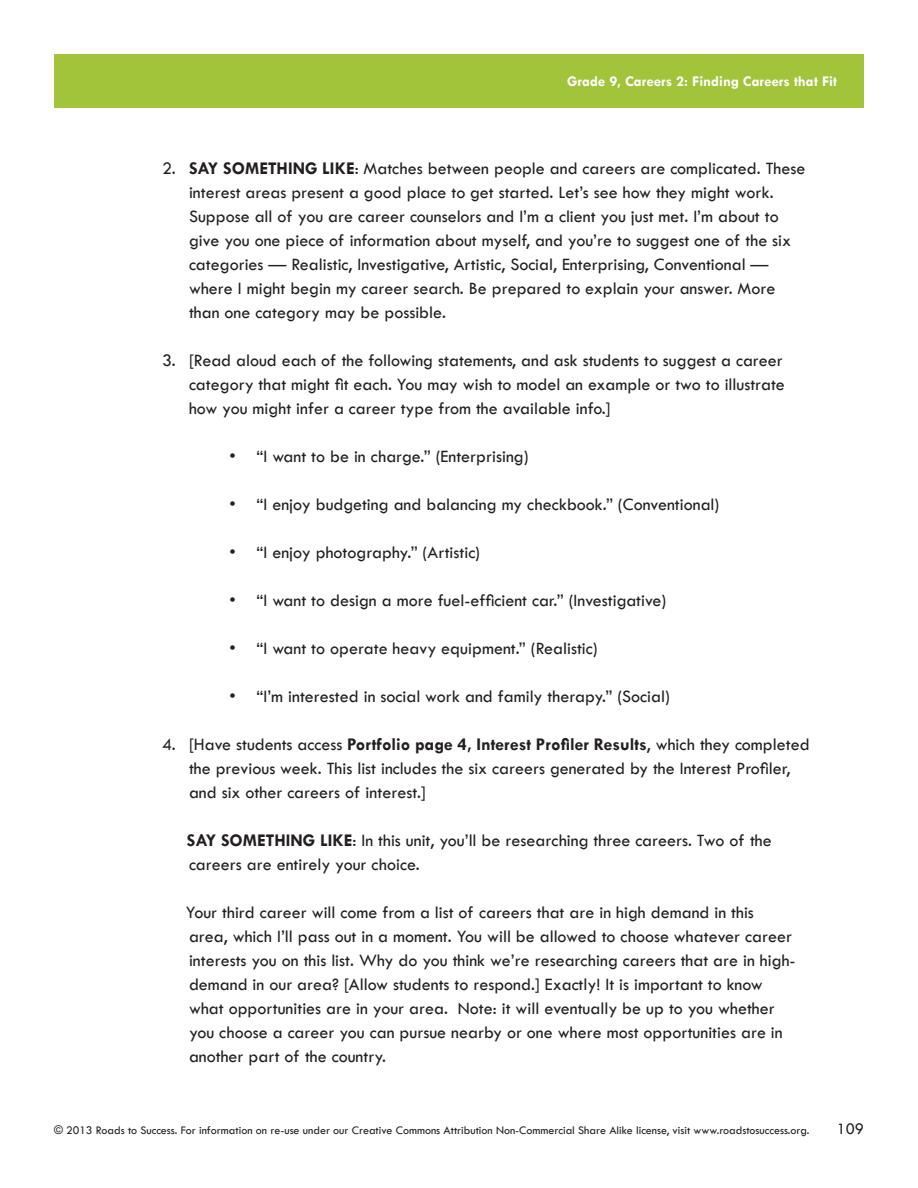
<style>
.page{position:relative;width:918px;height:1188px;background:#fff}
.page>*{position:absolute;margin:0;border:0;box-sizing:border-box;transform-origin:0 0}
.A_NumberList2{font:500 18px/24px "Tw Cen";color:#231f20}
.t1{font:500 16.5px "Tw Cen";color:#231f20}
.t2{font:700 15px "Tw Cen";color:#fff}
.t3{font:500 12px "Tw Cen";color:#231f20}
.s1{font-weight:700}
</style>
<div class="page">
<div style="left:54px;top:54px;width:810px;height:54px;background:#a1c43a"></div>
<p class="t2" style="left:567px;top:72px;width:271px">Grade 9, Careers 2: Finding Careers that Fit</p>
<p class="A_NumberList2" style="left:189px;top:157px;width:618px;text-indent:-27px">2. <span class="s1">SAY SOMETHING LIKE</span>: Matches between people and careers are complicated. These interest areas present a good place to get started. Let’s see how they might work.<br>Suppose all of you are career counselors and I’m a client you just met. I’m about to give you one piece of information about myself, and you’re to suggest one of the six categories — Realistic, Investigative, Artistic, Social, Enterprising, Conventional — where I might begin my career search. Be prepared to explain your answer. More than one category may be possible.</p>
<p class="A_NumberList2" style="left:189px;top:349px;width:597px;text-align:justify;text-indent:-27px">3. [Read aloud each of the following statements, and ask students to suggest a career category that might fit each. You may wish to model an example or two to illustrate how you might infer a career type from the available info.]</p>
<p class="A_NumberList2" style="left:230px;top:445px;width:301px">• “I want to be in charge.” (Enterprising)</p>
<p class="A_NumberList2" style="left:230px;top:493px;width:491px">• “I enjoy budgeting and balancing my checkbook.” (Conventional)</p>
<p class="A_NumberList2" style="left:230px;top:541px;width:252px">• “I enjoy photography.” (Artistic)</p>
<p class="A_NumberList2" style="left:230px;top:589px;width:439px">• “I want to design a more fuel-efficient car.” (Investigative)</p>
<p class="A_NumberList2" style="left:230px;top:637px;width:370px">• “I want to operate heavy equipment.” (Realistic)</p>
<p class="A_NumberList2" style="left:230px;top:685px;width:442px">• “I’m interested in social work and family therapy.” (Social)</p>
<p class="A_NumberList2" style="left:189px;top:733px;width:622px;text-indent:-27px">4. [Have students access <span class="s1">Portfolio page 4, Interest Profiler Results</span>, which they completed the previous week. This list includes the six careers generated by the Interest Profiler, and six other careers of interest.]</p>
<p class="A_NumberList2" style="left:187px;top:829px;width:586px"><span class="s1">SAY SOMETHING LIKE</span>: In this unit, you’ll be researching three careers. Two of the careers are entirely your choice.</p>
<p class="A_NumberList2" style="left:186px;top:901px;width:611px">Your third career will come from a list of careers that are in high demand in this area, which I’ll pass out in a moment. You will be allowed to choose whatever career interests you on this list. Why do you think we’re researching careers that are in high&shy;demand in our area? [Allow students to respond.] Exactly! It is important to know what opportunities are in your area. Note: it will eventually be up to you whether you choose a career you can pursue nearby or one where most opportunities are in another part of the country.</p>
<p class="t3" style="left:54px;top:1123px;width:757px">© 2013 Roads to Success. For information on re-use under our Creative Commons Attribution Non-Commercial Share Alike license, visit www.roadstosuccess.org.</p>
<p class="t1" style="left:837px;top:1119px;width:29px">109</p>
</div>
